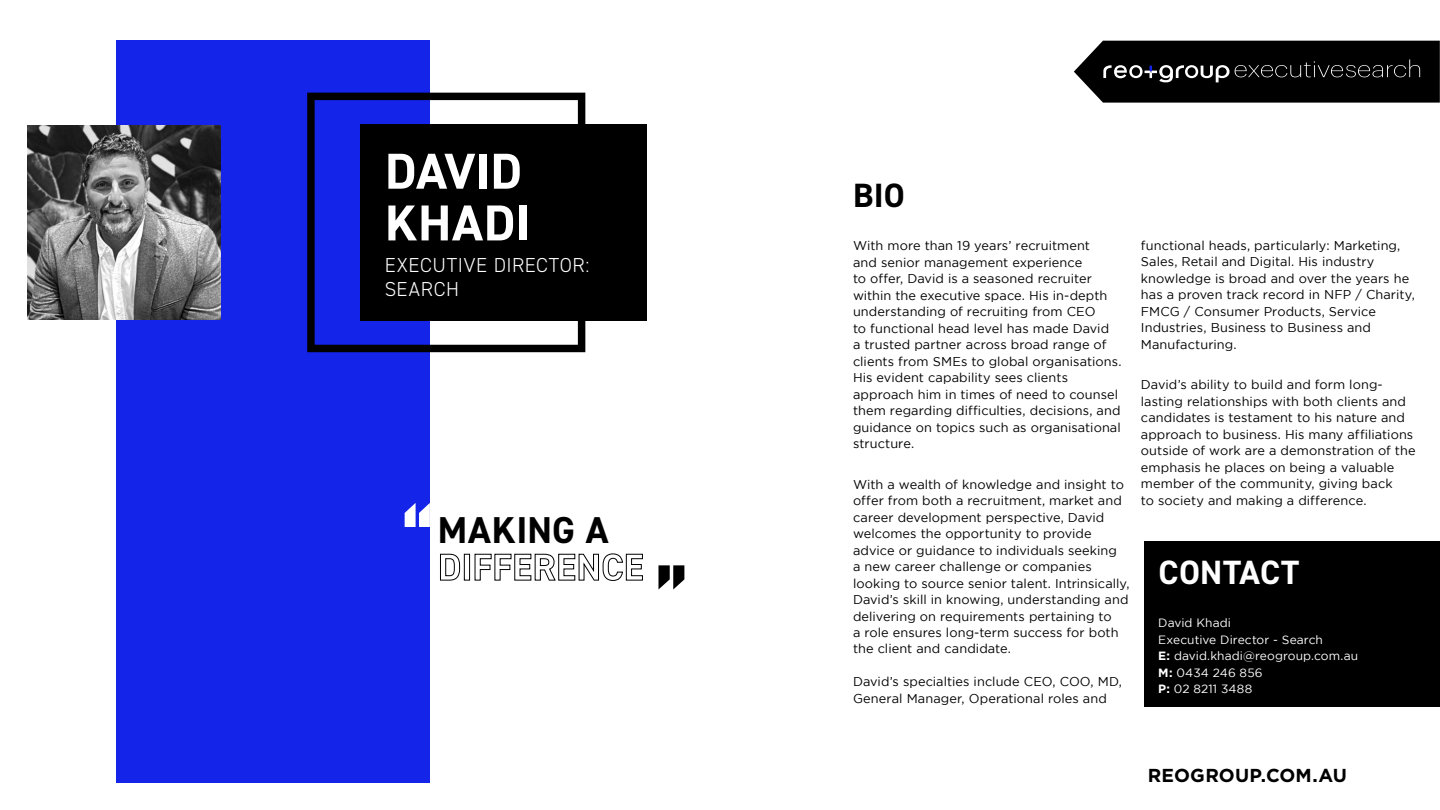
<style>
.page{position:relative;width:1440px;height:810px;background:#fff}
.page>*{position:absolute;margin:0;border:0;box-sizing:border-box;transform-origin:0 0}
.t1{font:700 50.62px/51.8px "DIN2014";color:#fff}
.t2{font:700 37.5px/37.5px "DIN2014";letter-spacing:.01em;color:#000}
.t3{font:700 33.75px "DIN2014";letter-spacing:.01em;color:#fff}
.t4{font:700 33.75px "DIN2014";color:#000}
.t5{font:300 20.25px/24px "DIN2014";letter-spacing:.03em;color:#fff}
.t6{font:700 18.75px "Gotham";letter-spacing:.01em;color:#000}
.t7{font:12.75px/16.5px "Gotham";letter-spacing:.005em;color:#000}
.t8{font:12px/16.5px "Gotham";letter-spacing:.005em;color:#fff}
.s1{font-weight:700}
</style>
<div class="page">
<svg style="left:1074px;top:41px;width:366px;height:62px;background:#181818"></svg>
<div style="left:116px;top:40px;width:314px;height:743px;background:#1424e8"></div>
<img style="left:27px;top:126px;width:193px;height:193px">
<div style="left:307px;top:93px;width:278px;height:259px;border:7px solid #000"></div>
<div style="left:360px;top:124px;width:286px;height:197px;background:#000"></div>
<div style="left:1145px;top:541px;width:295px;height:166px;background:#000"></div>
<svg style="left:405px;top:503px;width:25px;height:24px"></svg>
<svg style="left:658px;top:565px;width:26px;height:25px"></svg>
<h1 class="t1" style="left:385px;top:145px;width:147px">DAVID<br>KHADI</h1>
<h3 class="t5" style="left:385px;top:253px;width:206px">EXECUTIVE DIRECTOR:<br>SEARCH</h3>
<h2 class="t2" style="left:438px;top:511px;width:207px">MAKING A<br>DIFFERENCE</h2>
<h3 class="t4" style="left:853px;top:172px;width:53px">BIO</h3>
<p class="t7" style="left:853px;top:237px;width:270px">With more than 19 years’ recruitment<br>and senior management experience<br>to offer, David is a seasoned recruiter within the executive space. His in-depth understanding of recruiting from CEO<br>to functional head level has made David<br>a trusted partner across broad range of clients from SMEs to global organisations.<br>His evident capability sees clients approach him in times of need to counsel them regarding difficulties, decisions, and guidance on topics such as organisational structure.</p>
<p class="t7" style="left:853px;top:476px;width:278px">With a wealth of knowledge and insight to offer from both a recruitment, market and career development perspective, David welcomes the opportunity to provide advice or guidance to individuals seeking<br>a new career challenge or companies looking to source senior talent. Intrinsically, David’s skill in knowing, understanding and delivering on requirements pertaining to<br>a role ensures long-term success for both the client and candidate.</p>
<p class="t7" style="left:853px;top:674px;width:271px">David’s specialties include CEO, COO, MD,<br>General Manager, Operational roles and</p>
<p class="t7" style="left:1141px;top:237px;width:275px">functional heads, particularly: Marketing, Sales, Retail and Digital. His industry knowledge is broad and over the years he has a proven track record in NFP / Charity, FMCG / Consumer Products, Service Industries, Business to Business and Manufacturing.</p>
<p class="t7" style="left:1141px;top:377px;width:276px">David’s ability to build and form long&shy;lasting relationships with both clients and candidates is testament to his nature and approach to business. His many affiliations outside of work are a demonstration of the emphasis he places on being a valuable member of the community, giving back<br>to society and making a difference.</p>
<h3 class="t3" style="left:1158px;top:550px;width:142px">CONTACT</h3>
<p class="t8" style="left:1158px;top:614px;width:201px">David Khadi<br>Executive Director - Search<br><span class="s1">E:</span> david.khadi@reogroup.com.au<br><span class="s1">M:</span> 0434 246 856<br><span class="s1">P:</span> 02 8211 3488</p>
<h3 class="t6" style="left:1148px;top:765px;width:201px">REOGROUP.COM.AU</h3>
</div>
